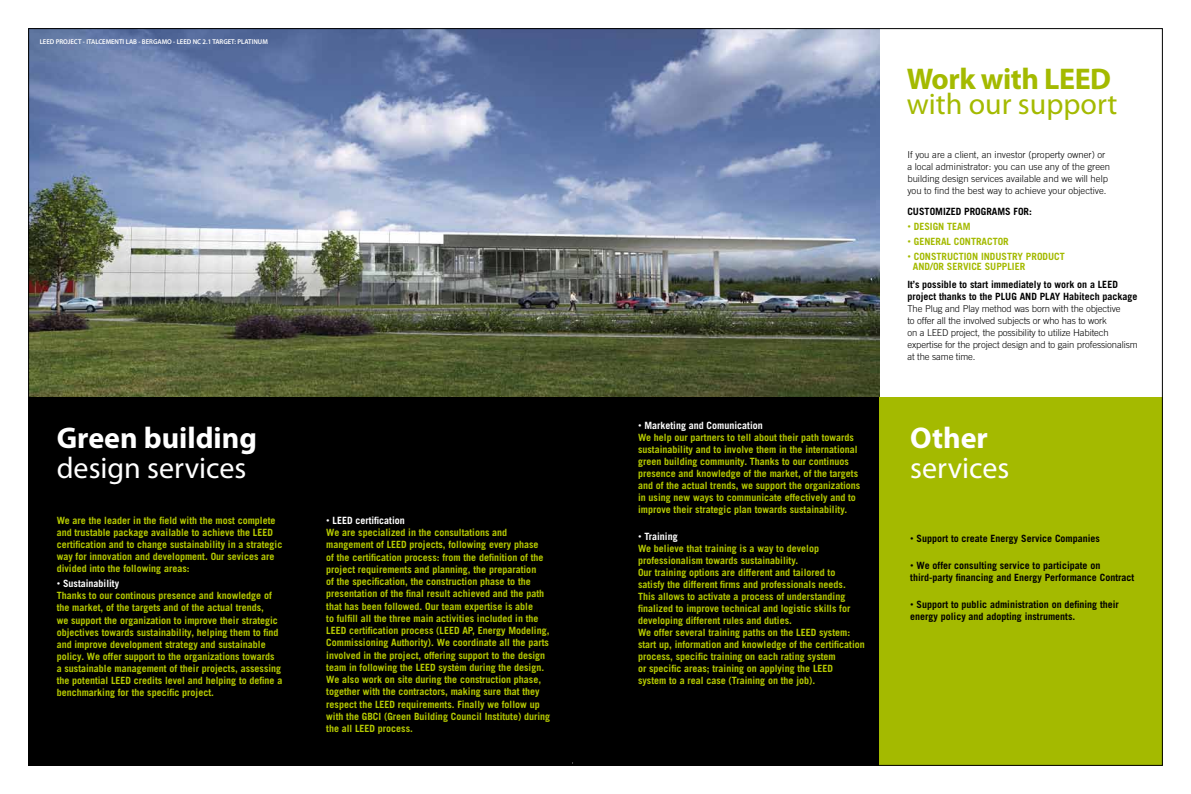
<style>
.page{position:relative;width:1191px;height:794px;background:#fff}
.page>*{position:absolute;margin:0;border:0;box-sizing:border-box;transform-origin:0 0}
.t1{font:30px "Myriad Pro";color:#fff}
.t2{font:700 30px "Myriad Pro";color:#fff}
.t3{font:30px "Myriad Pro";color:#a4ba00}
.t4{font:700 30px "Myriad Pro";letter-spacing:-.015em;color:#a4ba00}
.t5{font:700 10px/12px "Trade Gothic";color:#b6ca00}
.t6{font:700 10px/12px "Trade Gothic";color:#000}
.t7{font:700 10px "Trade Gothic";color:#a4ba00}
.t8{font:300 9.5px/12px "Trade Gothic";letter-spacing:-.01em;color:#000}
.t9{font:600 7px "Myriad Pro";color:#fff;scale:.95 1}
.s1{font-family:"Dax";font-weight:500;color:#fff}
.s2{color:#fff}
.s3{font-family:"Dax";font-weight:500}
</style>
<div class="page">
<img style="left:30px;top:30px;width:849px;height:367px">
<div style="left:28px;top:397px;width:851px;height:368px;background:#000"></div>
<div style="left:879px;top:397px;width:283px;height:368px;background:#a4ba00"></div>
<p class="t9" style="left:40px;top:37px;width:242px">LEED PROJECT - ITALCEMENTI LAB - BERGAMO - LEED NC 2.1 TARGET: PLATINUM</p>
<h1 class="t2" style="left:57px;top:418px;width:202px">Green building</h1>
<h1 class="t1" style="left:57px;top:449px;width:191px">design services</h1>
<p class="t5" style="left:57px;top:514px;width:227px">We are the leader in the field with the most complete and trustable package available to achieve the LEED certification and to change sustainability in a strategic way for innovation and development. Our sevices are divided into the following areas:</p>
<p class="t5" style="left:57px;top:577px;width:226px"><span class="s1">•</span> <span class="s2">Sustainability<br></span>Thanks to our continous presence and knowledge of the market, of the targets and of the actual trends,<br>we support the organization to improve their strategic objectives towards sustainability, helping them to find and improve development strategy and sustainable policy. We offer support to the organizations towards a sustainable management of their projects, assessing the potential leed</p>
<p class="t5" style="left:57px;top:674px;width:227px;text-indent:77px">credits level and helping to define a benchmarking for the specific project.</p>
<p class="t5" style="left:326px;top:514px;width:182px;line-height:12.3px"><span class="s1">•</span> <span class="s2">LEED certification<br></span>We are specialized in the consultations and mangement of leed</p>
<p class="t5" style="left:326px;top:538px;width:219px;line-height:12.3px;text-indent:83px">projects, following every phase of the certification process: from the definition of the project requirements and planning, the preparation of the specification, the construction phase to the presentation of the final result achieved and the path that has been followed. Our team expertise is able<br>to fulfill all the three main activities included in the leed</p>
<p class="t5" style="left:326px;top:624px;width:225px;line-height:12.3px;text-indent:136px">ap, Energy Modeling, Commissioning Authority). We coordinate all the parts involved in the project, offering support to the design team in following the leed</p>
<p class="t5" style="left:349px;top:624px;width:97px">certification process (leed</p>
<p class="t5" style="left:326px;top:661px;width:219px;line-height:12.3px;text-indent:112px">system during the design.<br>We also work on site during the construction phase, together with the contractors, making sure that they respect the leed</p>
<p class="t5" style="left:398px;top:698px;width:143px">requirements. Finally we follow up</p>
<p class="t5" style="left:326px;top:710px;width:42px">with the gbci</p>
<p class="t5" style="left:384px;top:710px;width:168px">(Green Building Council Institute) during</p>
<p class="t5" style="left:326px;top:722px;width:35px">the all leed</p>
<p class="t5" style="left:378px;top:722px;width:36px">process.</p>
<p class="t5" style="left:638px;top:419px;width:224px"><span class="s1">•</span> <span class="s2">Marketing and Comunication<br></span>We help our partners to tell about their path towards sustainability and to involve them in the international green building community. Thanks to our continuos presence and knowledge of the market, of the targets and of the actual trends, we support the organizations in using new ways to communicate effectively and to improve their strategic plan towards sustainability.</p>
<p class="t5" style="left:638px;top:530px;width:214px"><span class="s1">•</span> <span class="s2">Training<br></span>We believe that training is a way to develop professionalism towards sustainability.<br>Our training options are different and tailored to satisfy the different firms and professionals needs.<br>This allows to activate a process of understanding finalized to improve technical and logistic skills for developing different rules and duties.<br>We offer several training paths on the leed</p>
<p class="t5" style="left:638px;top:626px;width:228px;text-indent:181px">system: start up, information and knowledge of the certification process, specific training on each rating system<br>or specific areas; training on applying the leed<br>system to a real case (Training on the job).</p>
<h1 class="t4" style="left:906px;top:59px;width:203px">Work with LEED</h1>
<h1 class="t3" style="left:906px;top:86px;width:212px">with our support</h1>
<p class="t8" style="left:907px;top:149px;width:204px">If you are a client, an investor (property owner) or a local administrator: you can use any of the green building design services available and we will help you to find the best way to achieve your objective.</p>
<p class="t6" style="left:907px;top:205px;width:126px">CUSTOMIZED PROGRAMS FOR:</p>
<p class="t7" style="left:907px;top:220px;width:65px"><span class="s3">•</span> DESIGN TEAM</p>
<p class="t7" style="left:907px;top:235px;width:103px"><span class="s3">•</span> GENERAL CONTRACTOR</p>
<p class="t7" style="left:907px;top:250px;width:19px"><span class="s3">•</span> Construction</p>
<p class="t7" style="left:981px;top:250px;width:7px">industry</p>
<p class="t7" style="left:1026px;top:250px;width:7px">product</p>
<p class="t7" style="left:913px;top:260px;width:40px">and/orservice</p>
<p class="t7" style="left:984px;top:260px;width:7px">supplier</p>
<p class="t6" style="left:907px;top:278px;width:197px">It’s possible to start immediately to work on a leed project thanks to the plug</p>
<p class="t6" style="left:1019px;top:290px;width:7px">and</p>
<p class="t6" style="left:1039px;top:290px;width:6px">play</p>
<p class="t6" style="left:1063px;top:290px;width:76px">Habitech package</p>
<p class="t8" style="left:907px;top:302px;width:232px">The Plug and Play method was born with the objective<br>to offer all the involved subjects or who has to work<br>on a leed project, the possibility to utilize Habitech expertise for the project design and to gain professionalism at the same time.</p>
<h1 class="t2" style="left:910px;top:418px;width:79px">Other</h1>
<h1 class="t1" style="left:910px;top:449px;width:101px">services</h1>
<p class="t6" style="left:910px;top:532px;width:191px"><span class="s3">•</span> Support to create Energy Service Companies</p>
<p class="t6" style="left:910px;top:559px;width:225px"><span class="s3">•</span> We offer consulting service to participate on third-party financing and Energy Performance Contract</p>
<p class="t6" style="left:910px;top:598px;width:210px"><span class="s3">•</span> Support to public administration on defining their energy policy and adopting instruments.</p>
</div>
